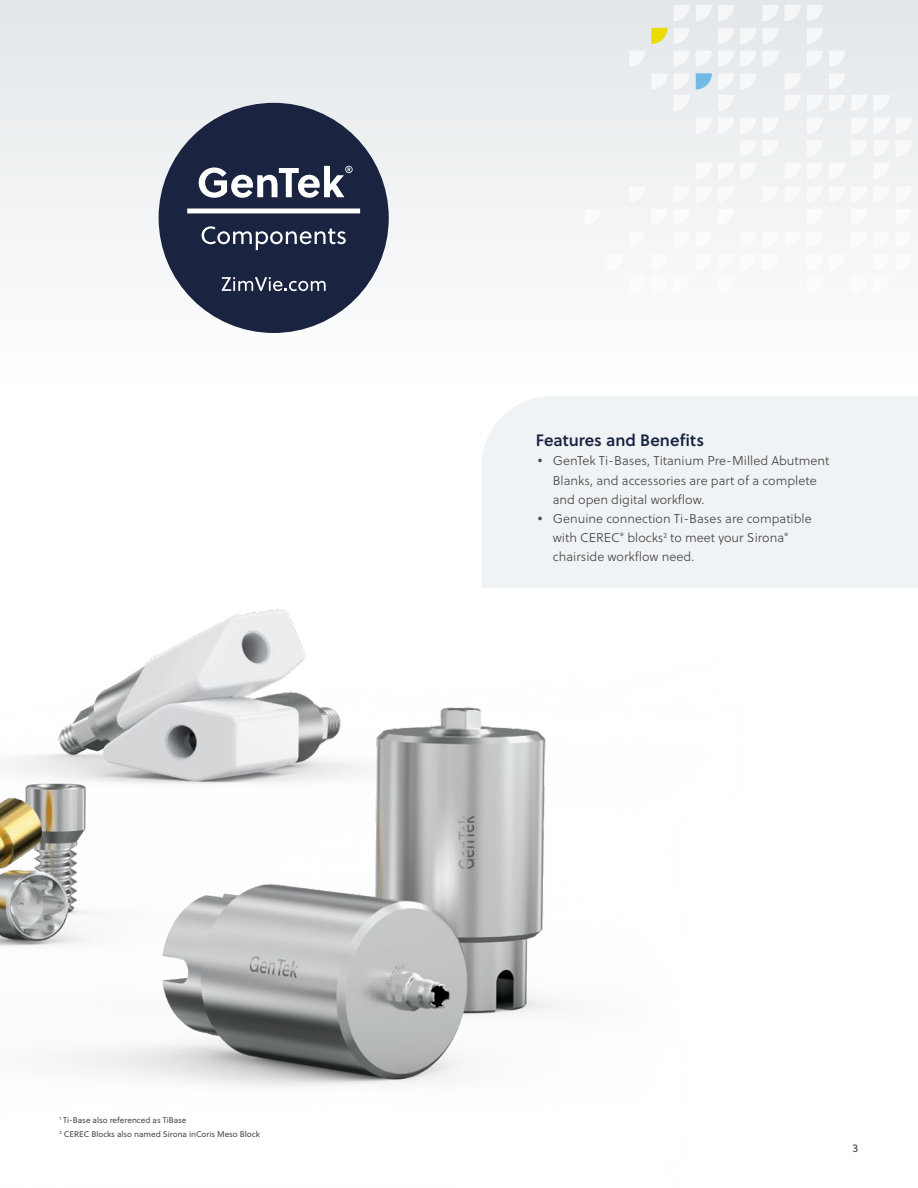
<style>
.page{position:relative;width:918px;height:1188px;background:#fff}
.page>*{position:absolute;margin:0;border:0;box-sizing:border-box;transform-origin:0 0}
.t1{font:16.5px "Soleil Sb";color:#182342}
.t2{font:12.75px/19.2px "Soleil Lt";color:#4a4a49}
.t3{font:11.25px "Soleil";color:#4a4a49}
.t4{font:8.25px/14.2px "Soleil";letter-spacing:-.005em;color:#4a4a49}
.s1{font-size:15.75px}
</style>
<div class="page">
<svg style="left:0;top:0;width:918px;height:333px;fill:#eef0f2"></svg>
<div style="left:159px;top:103px;width:230px;height:230px;background:#1a2441;border-radius:50%"></div>
<hr style="left:187px;top:209px;width:173px;height:4px;background:#fff">
<svg style="left:202px;top:226px;width:144px;height:24px"></svg>
<svg style="left:222px;top:277px;width:104px;height:14px"></svg>
<svg style="left:199px;top:166px;width:154px;height:32px"></svg>
<div style="left:481px;top:396px;width:437px;height:192px;background:#f0f3f5"></div>
<svg style="left:740px;top:73px;width:16px;height:17px"></svg>
<svg style="left:696px;top:73px;width:16px;height:17px"></svg>
<svg style="left:651px;top:73px;width:16px;height:17px"></svg>
<svg style="left:807px;top:51px;width:16px;height:16px"></svg>
<svg style="left:740px;top:51px;width:16px;height:16px"></svg>
<svg style="left:762px;top:51px;width:17px;height:16px"></svg>
<svg style="left:696px;top:51px;width:16px;height:16px"></svg>
<svg style="left:718px;top:51px;width:16px;height:16px"></svg>
<svg style="left:674px;top:51px;width:16px;height:16px"></svg>
<svg style="left:807px;top:28px;width:16px;height:16px"></svg>
<svg style="left:740px;top:28px;width:16px;height:16px"></svg>
<svg style="left:762px;top:28px;width:17px;height:16px"></svg>
<svg style="left:718px;top:28px;width:16px;height:16px"></svg>
<svg style="left:651px;top:28px;width:16px;height:16px"></svg>
<svg style="left:674px;top:28px;width:16px;height:16px"></svg>
<svg style="left:785px;top:5px;width:16px;height:16px"></svg>
<svg style="left:807px;top:5px;width:16px;height:16px"></svg>
<svg style="left:762px;top:5px;width:17px;height:16px"></svg>
<svg style="left:696px;top:5px;width:16px;height:16px"></svg>
<svg style="left:718px;top:5px;width:16px;height:16px"></svg>
<svg style="left:674px;top:5px;width:16px;height:16px"></svg>
<svg style="left:629px;top:51px;width:16px;height:16px"></svg>
<svg style="left:807px;top:277px;width:16px;height:16px"></svg>
<svg style="left:718px;top:277px;width:16px;height:16px"></svg>
<svg style="left:651px;top:277px;width:16px;height:16px"></svg>
<svg style="left:674px;top:277px;width:16px;height:16px"></svg>
<svg style="left:807px;top:254px;width:16px;height:16px"></svg>
<svg style="left:740px;top:254px;width:16px;height:16px"></svg>
<svg style="left:762px;top:254px;width:17px;height:16px"></svg>
<svg style="left:696px;top:254px;width:16px;height:16px"></svg>
<svg style="left:718px;top:254px;width:16px;height:16px"></svg>
<svg style="left:651px;top:254px;width:16px;height:16px"></svg>
<svg style="left:785px;top:232px;width:16px;height:16px"></svg>
<svg style="left:807px;top:232px;width:16px;height:16px"></svg>
<svg style="left:740px;top:232px;width:16px;height:16px"></svg>
<svg style="left:762px;top:232px;width:17px;height:16px"></svg>
<svg style="left:696px;top:232px;width:16px;height:16px"></svg>
<svg style="left:674px;top:232px;width:16px;height:16px"></svg>
<svg style="left:807px;top:209px;width:16px;height:16px"></svg>
<svg style="left:718px;top:209px;width:16px;height:16px"></svg>
<svg style="left:651px;top:209px;width:16px;height:16px"></svg>
<svg style="left:674px;top:209px;width:16px;height:16px"></svg>
<svg style="left:785px;top:186px;width:16px;height:16px"></svg>
<svg style="left:807px;top:186px;width:16px;height:16px"></svg>
<svg style="left:762px;top:186px;width:17px;height:16px"></svg>
<svg style="left:696px;top:186px;width:16px;height:16px"></svg>
<svg style="left:718px;top:186px;width:16px;height:16px"></svg>
<svg style="left:674px;top:186px;width:16px;height:16px"></svg>
<svg style="left:785px;top:163px;width:16px;height:16px"></svg>
<svg style="left:807px;top:163px;width:16px;height:16px"></svg>
<svg style="left:740px;top:163px;width:16px;height:16px"></svg>
<svg style="left:696px;top:163px;width:16px;height:16px"></svg>
<svg style="left:718px;top:163px;width:16px;height:16px"></svg>
<svg style="left:807px;top:140px;width:16px;height:17px"></svg>
<svg style="left:740px;top:140px;width:16px;height:17px"></svg>
<svg style="left:762px;top:140px;width:17px;height:17px"></svg>
<svg style="left:807px;top:118px;width:16px;height:16px"></svg>
<svg style="left:740px;top:118px;width:16px;height:16px"></svg>
<svg style="left:762px;top:118px;width:17px;height:16px"></svg>
<svg style="left:696px;top:118px;width:16px;height:16px"></svg>
<svg style="left:718px;top:118px;width:16px;height:16px"></svg>
<svg style="left:785px;top:73px;width:16px;height:38px"></svg>
<svg style="left:807px;top:95px;width:16px;height:16px"></svg>
<svg style="left:829px;top:51px;width:16px;height:16px"></svg>
<svg style="left:829px;top:254px;width:16px;height:16px"></svg>
<svg style="left:829px;top:186px;width:16px;height:16px"></svg>
<svg style="left:829px;top:163px;width:16px;height:16px"></svg>
<svg style="left:829px;top:73px;width:16px;height:38px"></svg>
<svg style="left:851px;top:277px;width:16px;height:16px"></svg>
<svg style="left:851px;top:232px;width:16px;height:16px"></svg>
<svg style="left:851px;top:209px;width:16px;height:16px"></svg>
<svg style="left:851px;top:186px;width:16px;height:16px"></svg>
<svg style="left:851px;top:140px;width:16px;height:17px"></svg>
<svg style="left:851px;top:118px;width:16px;height:16px"></svg>
<svg style="left:851px;top:95px;width:16px;height:16px"></svg>
<svg style="left:873px;top:277px;width:17px;height:16px"></svg>
<svg style="left:873px;top:254px;width:17px;height:16px"></svg>
<svg style="left:873px;top:232px;width:17px;height:16px"></svg>
<svg style="left:873px;top:186px;width:17px;height:16px"></svg>
<svg style="left:873px;top:163px;width:17px;height:16px"></svg>
<svg style="left:873px;top:140px;width:17px;height:17px"></svg>
<svg style="left:873px;top:118px;width:17px;height:16px"></svg>
<svg style="left:873px;top:95px;width:17px;height:16px"></svg>
<svg style="left:896px;top:254px;width:16px;height:16px"></svg>
<svg style="left:896px;top:232px;width:16px;height:16px"></svg>
<svg style="left:896px;top:209px;width:16px;height:16px"></svg>
<svg style="left:896px;top:186px;width:16px;height:16px"></svg>
<svg style="left:896px;top:140px;width:16px;height:17px"></svg>
<svg style="left:896px;top:118px;width:16px;height:16px"></svg>
<svg style="left:718px;top:73px;width:16px;height:38px"></svg>
<svg style="left:674px;top:73px;width:16px;height:38px"></svg>
<svg style="left:629px;top:277px;width:16px;height:16px"></svg>
<svg style="left:607px;top:254px;width:16px;height:16px"></svg>
<svg style="left:629px;top:232px;width:16px;height:16px"></svg>
<svg style="left:585px;top:209px;width:16px;height:16px"></svg>
<svg style="left:629px;top:186px;width:16px;height:16px"></svg>
<img style="left:0;top:491px;width:744px;height:596px">
<p class="t4" style="left:59px;top:1113px;width:202px"><sup>1</sup> Ti-Base also referenced as TiBase<br><sup>2</sup> CEREC Blocks also named Sirona inCoris Meso Block</p>
<p class="t1" style="left:536px;top:430px;width:170px">Features and Benefits</p>
<p class="t2" style="left:553px;top:452px;width:278px;text-indent:-15px"><span class="s1">•</span> GenTek Ti-Bases, Titanium Pre-Milled Abutment<br>Blanks, and accessories are part of a complete and open digital workflow.</p>
<p class="t2" style="left:553px;top:509px;width:261px;text-indent:-15px"><span class="s1">•</span> Genuine connection Ti-Bases are compatible with CEREC<sup>®</sup> blocks<sup>2</sup> to meet your Sirona<sup>® </sup>chairside workflow need.</p>
<p class="t3" style="left:853px;top:1141px;width:7px">3</p>
</div>
